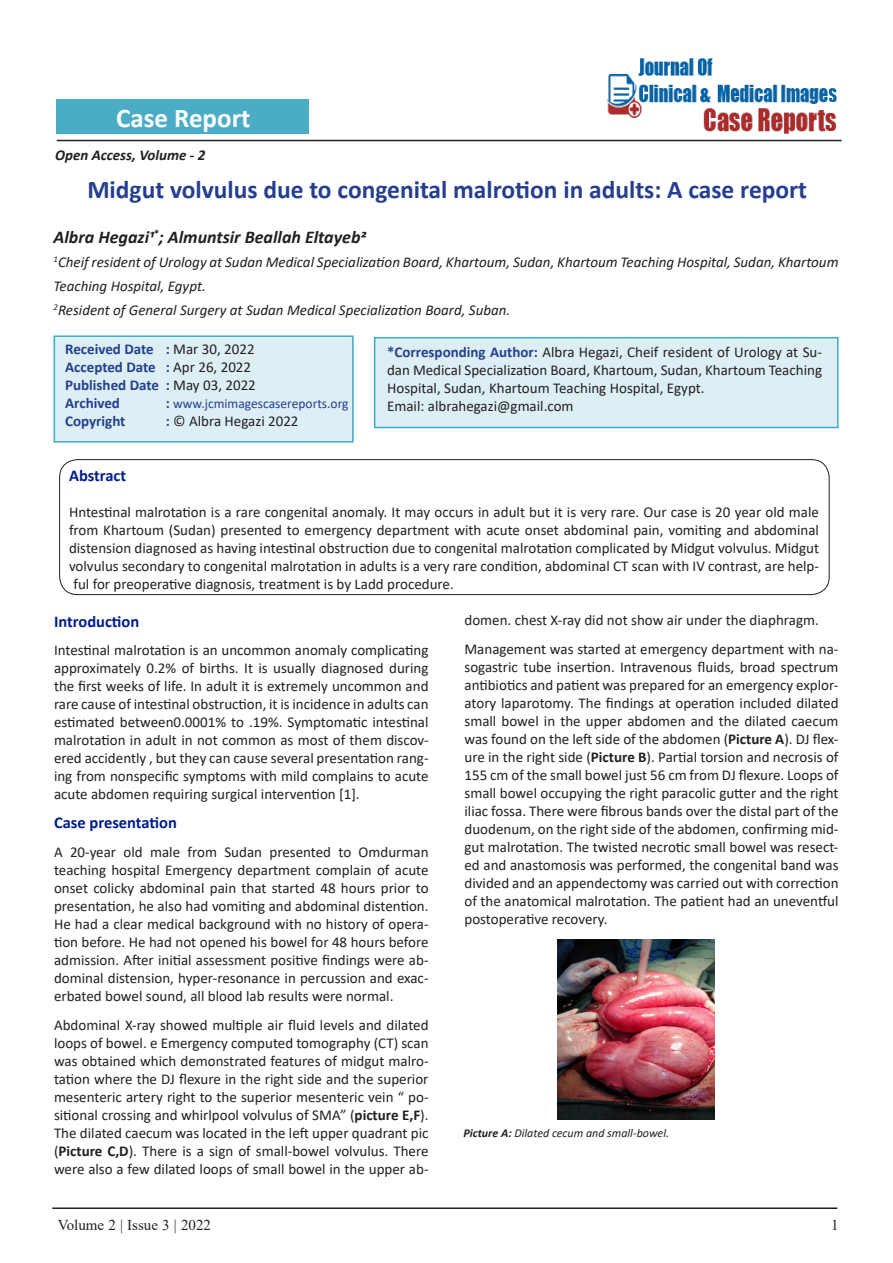
<style>
.page{position:relative;width:893px;height:1263px;background:#fff}
.page>*{position:absolute;margin:0;border:0;box-sizing:border-box;transform-origin:0 0}
.t1{font:700 27px "Calibri";color:#fff}
.Tittle{font:700 25.5px "Calibri";color:#253f8e}
.Paragraph_Style_1{font:italic 700 18px "Calibri";color:#231f20}
.side_heading_new{font:700 16.5px "Calibri";color:#001d8c}
.side_heading_new-2{font:15px/18px "Calibri";color:#231f20;text-align:justify}
.Paragraph_Style_1-2{font:15px/18px "Calibri";color:#231f20;text-align:justify}
.Paragraph_Style_1-3{font:italic 15px/24px "Calibri";color:#231f20}
.Paragraph_Style_1-4{font:700 15px/18px "Calibri";color:#253f8e}
.t2{font:15px "Times New Roman";color:#231f20}
.t3{font:italic 700 15px "Calibri";color:#231f20}
.Paragraph_Style_1-5{font:13.5px "Calibri";color:#253f8e}
.t4{font:italic 12px "Calibri";color:#231f20}
.s1{font-weight:400;color:#231f20}
.s2{font-weight:700;font-size:15px}
.s3{font-weight:700;color:#253f8e}
.s4{font-weight:700}
</style>
<div class="page">
<hr style="left:57px;top:140px;width:785px;height:1px;background:#231f20">
<hr style="left:52px;top:1207px;width:785px;height:2px;background:#231f20">
<div style="left:57px;top:100px;width:252px;height:34px;background:#4bacc6"></div>
<div style="left:374px;top:337px;width:465px;height:91px;background:#ddeff4;border:2px solid #3daac4"></div>
<div style="left:54px;top:335px;width:300px;height:107px;background:#ddeff4;border:2px solid #3daac4"></div>
<div style="left:59px;top:459px;width:771px;height:136px;border:1px solid #231f20;border-radius:18px"></div>
<img style="left:605px;top:58px;width:234px;height:82px">
<img style="left:557px;top:939px;width:157px;height:181px">
<p class="t1" style="left:116px;top:99px;width:136px">Case Report</p>
<p class="t3" style="left:55px;top:144px;width:152px">Open Access, Volume - 2</p>
<p class="Tittle" style="left:87px;top:172px;width:721px">Midgut volvulus due to congenital malrotion in adults: A case report</p>
<p class="Paragraph_Style_1" style="left:54px;top:225px;width:314px">Albra Hegazi1<sup>*</sup>; Almuntsir Beallah Eltayeb2</p>
<p class="Paragraph_Style_1-3" style="left:54px;top:250px;width:786px"><sup>1</sup>Cheif resident of Urology at Sudan Medical Specialization Board, Khartoum, Sudan, Khartoum Teaching Hospital, Sudan, Khartoum<br>Teaching Hospital, Egypt.</p>
<p class="Paragraph_Style_1-3" style="left:54px;top:298px;width:458px"><sup>2</sup>Resident of General Surgery at Sudan Medical Specialization Board, Suban.</p>
<p class="Paragraph_Style_1-4" style="left:65px;top:340px;width:192px">Received Date : <span class="s1">Mar 30, 2022<br></span>Accepted Date : <span class="s1">Apr 26, 2022<br></span>Published Date : <span class="s1">May 03, 2022<br></span>Archived</p>
<p class="Paragraph_Style_1-5" style="left:166px;top:394px;width:184px"><span class="s2">:</span> www.jcmimagescasereports.org</p>
<p class="Paragraph_Style_1-4" style="left:65px;top:412px;width:62px">Copyright</p>
<p class="Paragraph_Style_1-2" style="left:166px;top:412px;width:134px"><span class="s3">:</span> © Albra Hegazi 2022</p>
<p class="Paragraph_Style_1-2" style="left:387px;top:343px;width:436px"><span class="s3">*Corresponding Author:</span> Albra Hegazi, Cheif resident of Urology at Su&shy;dan Medical Specialization Board, Khartoum, Sudan, Khartoum Teaching Hospital, Sudan, Khartoum Teaching Hospital, Egypt.</p>
<p class="Paragraph_Style_1-2" style="left:387px;top:397px;width:188px">Email: albrahegazi@gmail.com</p>
<p class="side_heading_new" style="left:69px;top:464px;width:59px">Abstract</p>
<p class="Paragraph_Style_1-2" style="left:69px;top:503px;width:751px">Hntestinal malrotation is a rare congenital anomaly. It may occurs in adult but it is very rare. Our case is 20 year old male</p>
<p class="Paragraph_Style_1-2" style="left:69px;top:521px;width:751px">from Khartoum (Sudan) presented to emergency department with acute onset abdominal pain, vomiting and abdominal</p>
<p class="Paragraph_Style_1-2" style="left:69px;top:539px;width:751px">distension diagnosed as having intestinal obstruction due to congenital malrotation complicated by Midgut volvulus. Midgut</p>
<p class="Paragraph_Style_1-2" style="left:69px;top:557px;width:751px">volvulus secondary to congenital malrotation in adults is a very rare condition, abdominal CT scan with IV contrast, are help-</p>
<p class="Paragraph_Style_1-2" style="left:74px;top:575px;width:382px">ful for preoperative diagnosis, treatment is by Ladd procedure.</p>
<p class="side_heading_new" style="left:54px;top:609px;width:87px">Introduction</p>
<p class="side_heading_new-2" style="left:54px;top:641px;width:376px">Intestinal malrotation is an uncommon anomaly complicating approximately 0.2% of births. It is usually diagnosed during the first weeks of life. In adult it is extremely uncommon and rare cause of intestinal obstruction, it is incidence in adults can estimated between0.0001% to .19%. Symptomatic intestinal malrotation in adult in not common as most of them discov&shy;ered accidently , but they can cause several presentation rang&shy;ing from nonspecific symptoms with mild complains to acute acute abdomen requiring surgical intervention [1].</p>
<p class="side_heading_new" style="left:54px;top:811px;width:124px">Case presentation</p>
<p class="side_heading_new-2" style="left:54px;top:843px;width:376px">A 20-year old male from Sudan presented to Omdurman teaching hospital Emergency department complain of acute onset colicky abdominal pain that started 48 hours prior to presentation, he also had vomiting and abdominal distention.<br>He had a clear medical background with no history of opera&shy;tion before. He had not opened his bowel for 48 hours before admission. After initial assessment positive findings were ab&shy;dominal distension, hyper-resonance in percussion and exac&shy;erbated bowel sound, all blood lab results were normal.</p>
<p class="side_heading_new-2" style="left:54px;top:1015px;width:376px">Abdominal X-ray showed multiple air fluid levels and dilated loops of bowel. e Emergency computed tomography (CT) scan was obtained which demonstrated features of midgut malro&shy;tation where the DJ flexure in the right side and the superior mesenteric artery right to the superior mesenteric vein “ po&shy;sitional crossing and whirlpool volvulus of SMA” (<span class="s4">picture E,F</span>).<br>The dilated caecum was located in the left upper quadrant pic (<span class="s4">Picture C,D</span>). There is a sign of small-bowel volvulus. There were also a few dilated loops of small bowel in the upper ab-</p>
<p class="side_heading_new-2" style="left:464px;top:611px;width:356px">domen. chest X-ray did not show air under the diaphragm.</p>
<p class="side_heading_new-2" style="left:464px;top:640px;width:376px">Management was started at emergency department with na&shy;sogastric tube insertion. Intravenous fluids, broad spectrum antibiotics and patient was prepared for an emergency explor&shy;atory laparotomy. The findings at operation included dilated small bowel in the upper abdomen and the dilated caecum was found on the left side of the abdomen (<span class="s4">Picture A</span>). DJ flex&shy;ure in the right side (<span class="s4">Picture B</span>). Partial torsion and necrosis of 155 cm of the small bowel just 56 cm from DJ flexure. Loops of small bowel occupying the right paracolic gutter and the right iliac fossa. There were fibrous bands over the distal part of the duodenum, on the right side of the abdomen, confirming mid&shy;gut malrotation. The twisted necrotic small bowel was resect&shy;ed and anastomosis was performed, the congenital band was divided and an appendectomy was carried out with correction of the anatomical malrotation. The patient had an uneventful postoperative recovery.</p>
<p class="t4" style="left:463px;top:1125px;width:207px"><span class="s4">Picture A:</span> Dilated cecum and small-bowel.</p>
<p class="t2" style="left:58px;top:1214px;width:155px">Volume 2 | Issue 3 | 2022</p>
<p class="t2" style="left:831px;top:1214px;width:9px">1</p>
</div>
